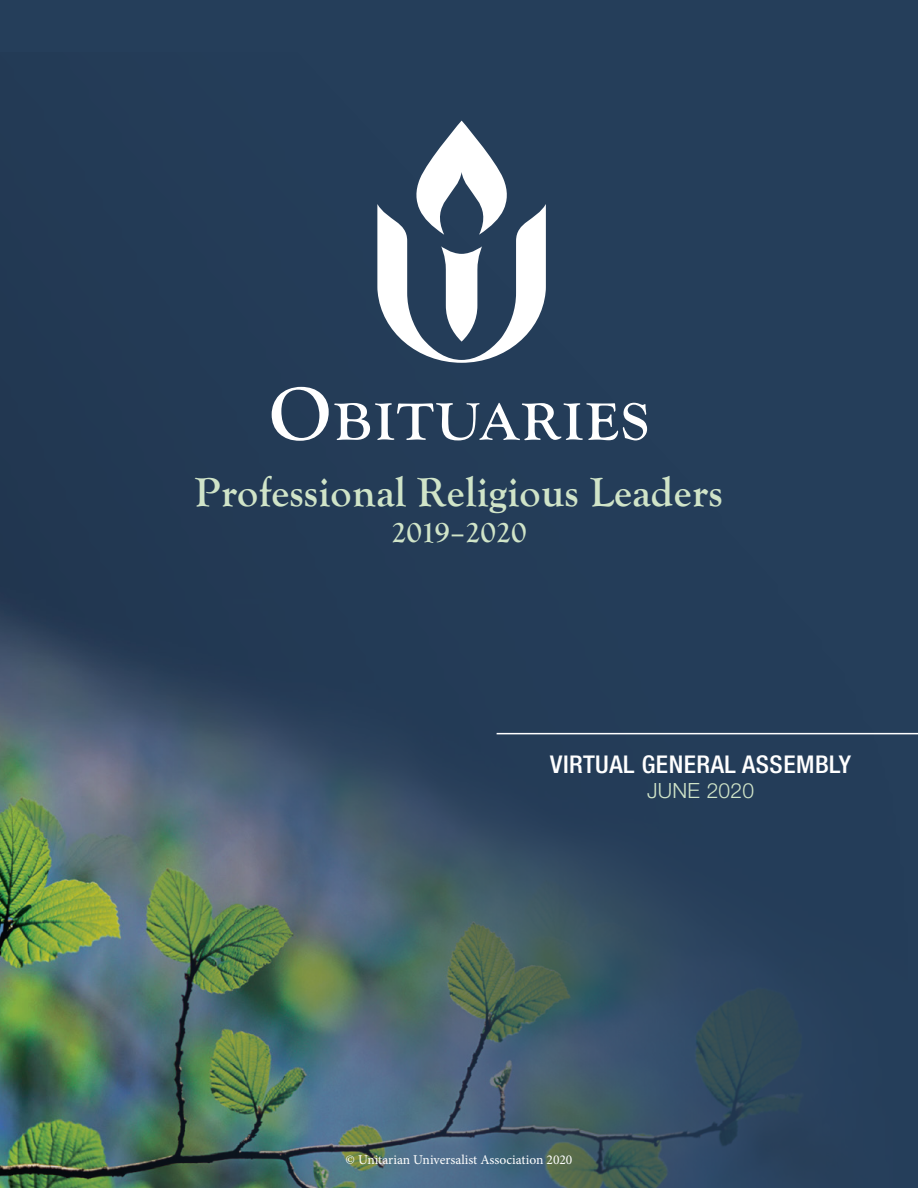
<style>
.page{position:relative;width:918px;height:1188px;background:#253e5a}
.page>*{position:absolute;margin:0;border:0;box-sizing:border-box;transform-origin:0 0}
.t1{font:700 54.45px "Goudy Old Style T";letter-spacing:.045em;color:#fff;scale:1.04 1}
.t2{font:700 42px "Goudy Old Style T";letter-spacing:.01em;color:#d0e4c8}
.t3{font:700 30px "Goudy Old Style T";letter-spacing:.01em;color:#d0e4c8}
.t4{font:500 condensed 24.45px "Helvetica Neue";letter-spacing:.02em;color:#fff;scale:1.04 1}
.t5{font:300 21px "Helvetica Neue";letter-spacing:.01em;color:#d0e4c8}
.t6{font:13.5px "Minion Pro";color:#fff}
.s1{font-size:77.7px}
</style>
<div class="page">
<img style="left:0;top:120px;width:918px;height:1068px">
<svg style="left:377px;top:121px;width:169px;height:242px"></svg>
<hr style="left:497px;top:733px;width:421px;height:1px;background:#fff">
<h1 class="t1" style="left:269px;top:391px;width:367px"><span class="s1">O</span>BITUARIES</h1>
<h2 class="t2" style="left:195px;top:468px;width:529px">Professional Religious Leaders</h2>
<h3 class="t3" style="left:392px;top:515px;width:136px">2019–2020</h3>
<h3 class="t4" style="left:550px;top:749px;width:291px">VIRTUAL GENERAL ASSEMBLY</h3>
<h3 class="t5" style="left:647px;top:778px;width:108px">JUNE 2020</h3>
<p class="t6" style="left:346px;top:1150px;width:228px">© Unitarian Universalist Association 2020</p>
</div>
